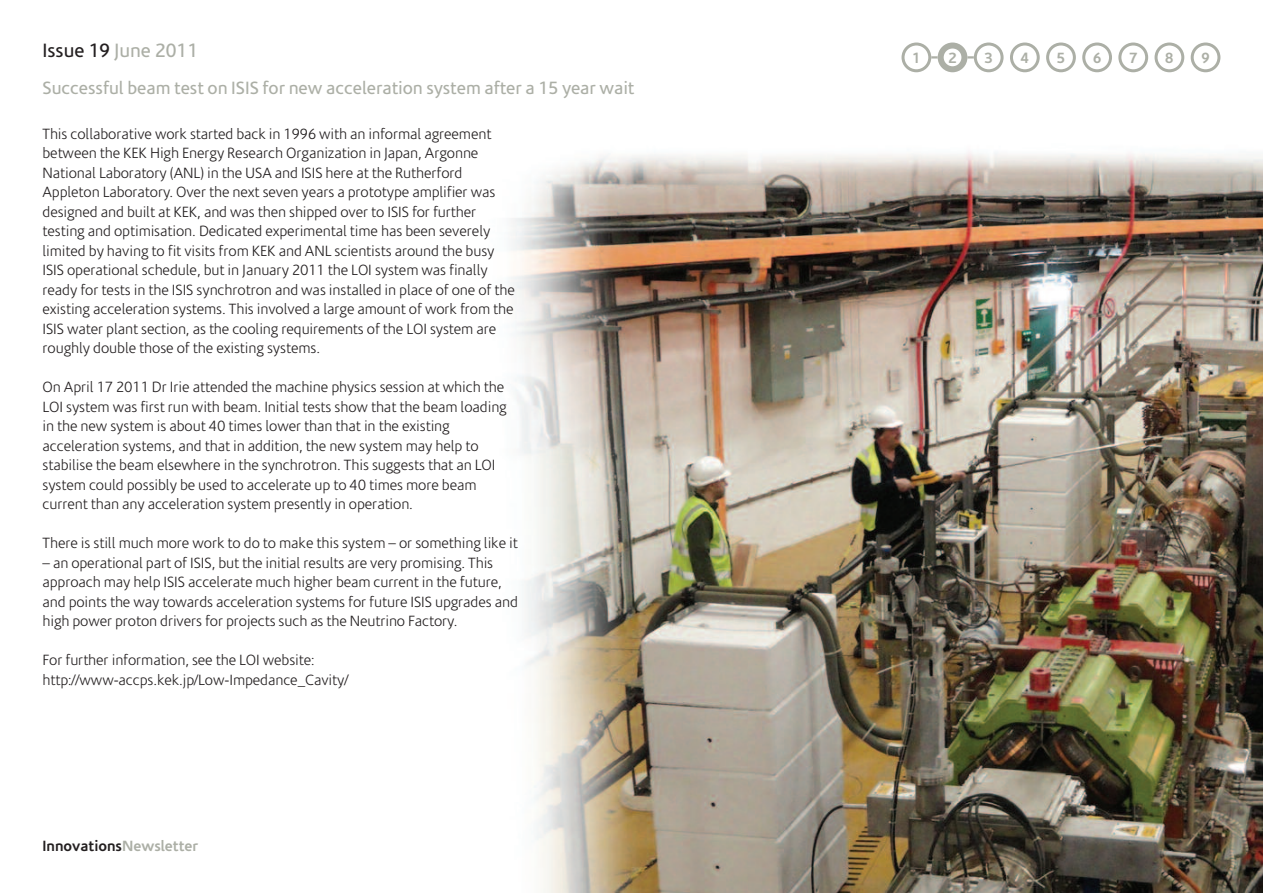
<style>
.page{position:relative;width:1263px;height:893px;background:#fff}
.page>*{position:absolute;margin:0;border:0;box-sizing:border-box;transform-origin:0 0}
.t1{font:19.5px "Corisande";color:#acafa6}
.t2{font:18px "Corisande";letter-spacing:-.005em;color:#acafa6}
.t3{font:300 15px/19.5px "Corisande";letter-spacing:-.005em;color:#231f20}
.t4{font:700 15px "Corisande";color:#231f20}
.t5{font:700 15px "Corisande";color:#acafa6}
.s1{color:#231f20}
.s2{color:#acafa6}
</style>
<div class="page">
<img style="left:511px;top:152px;width:752px;height:741px">
<svg style="left:1010px;top:43px;width:30px;height:29px"></svg>
<svg style="left:1046px;top:43px;width:30px;height:29px"></svg>
<svg style="left:1082px;top:43px;width:30px;height:29px"></svg>
<svg style="left:1118px;top:43px;width:30px;height:29px"></svg>
<svg style="left:1154px;top:43px;width:30px;height:29px"></svg>
<svg style="left:1191px;top:43px;width:29px;height:29px"></svg>
<svg style="left:901px;top:43px;width:102px;height:29px"></svg>
<h1 class="t1" style="left:43px;top:40px;width:157px"><span class="s1">Issue 19</span> June 2011</h1>
<p class="t2" style="left:43px;top:78px;width:593px">Successful beam test on ISIS for new acceleration system after a 15 year wait</p>
<p class="t3" style="left:43px;top:124px;width:474px">This collaborative work started back in 1996 with an informal agreement between the KEK High Energy Research Organization in Japan, Argonne National Laboratory (ANL) in the USA and ISIS here at the Rutherford Appleton Laboratory. Over the next seven years a prototype amplifier was designed and built at KEK, and was then shipped over to ISIS for further testing and optimisation. Dedicated experimental time has been severely limited by having to fit visits from KEK and ANL scientists around the busy ISIS operational schedule, but in January 2011 the LOI system was finally ready for tests in the ISIS synchrotron and was installed in place of one of the existing acceleration systems. This involved a large amount of work from the ISIS water plant section, as the cooling requirements of the LOI system are roughly double those of the existing systems.</p>
<p class="t3" style="left:43px;top:378px;width:466px">On April 17 2011 Dr Irie attended the machine physics session at which the LOI system was first run with beam. Initial tests show that the beam loading in the new system is about 40 times lower than that in the existing acceleration systems, and that in addition, the new system may help to stabilise the beam elsewhere in the synchrotron. This suggests that an LOI system could possibly be used to accelerate up to 40 times more beam current than any acceleration system presently in operation.</p>
<p class="t3" style="left:43px;top:534px;width:477px">There is still much more work to do to make this system – or something like it</p>
<p class="t3" style="left:43px;top:553px;width:477px">– an operational part of ISIS, but the initial results are very promising. This approach may help ISIS accelerate much higher beam current in the future, and points the way towards acceleration systems for future ISIS upgrades and high power proton drivers for projects such as the Neutrino Factory.</p>
<p class="t3" style="left:43px;top:651px;width:307px">For further information, see the LOI website: http://www-accps.kek.jp/Low-Impedance_Cavity/</p>
<p class="t4" style="left:43px;top:837px;width:157px">Innovations<span class="s2">Newsletter</span></p>
<p class="t5" style="left:912px;top:49px;width:10px">1</p>
<p class="t5" style="left:948px;top:49px;width:10px">2</p>
<p class="t5" style="left:984px;top:49px;width:10px">3</p>
<p class="t5" style="left:1021px;top:49px;width:10px">4</p>
<p class="t5" style="left:1057px;top:49px;width:10px">5</p>
<p class="t5" style="left:1093px;top:49px;width:10px">6</p>
<p class="t5" style="left:1129px;top:49px;width:10px">7</p>
<p class="t5" style="left:1165px;top:49px;width:10px">8</p>
<p class="t5" style="left:1201px;top:49px;width:10px">9</p>
</div>
